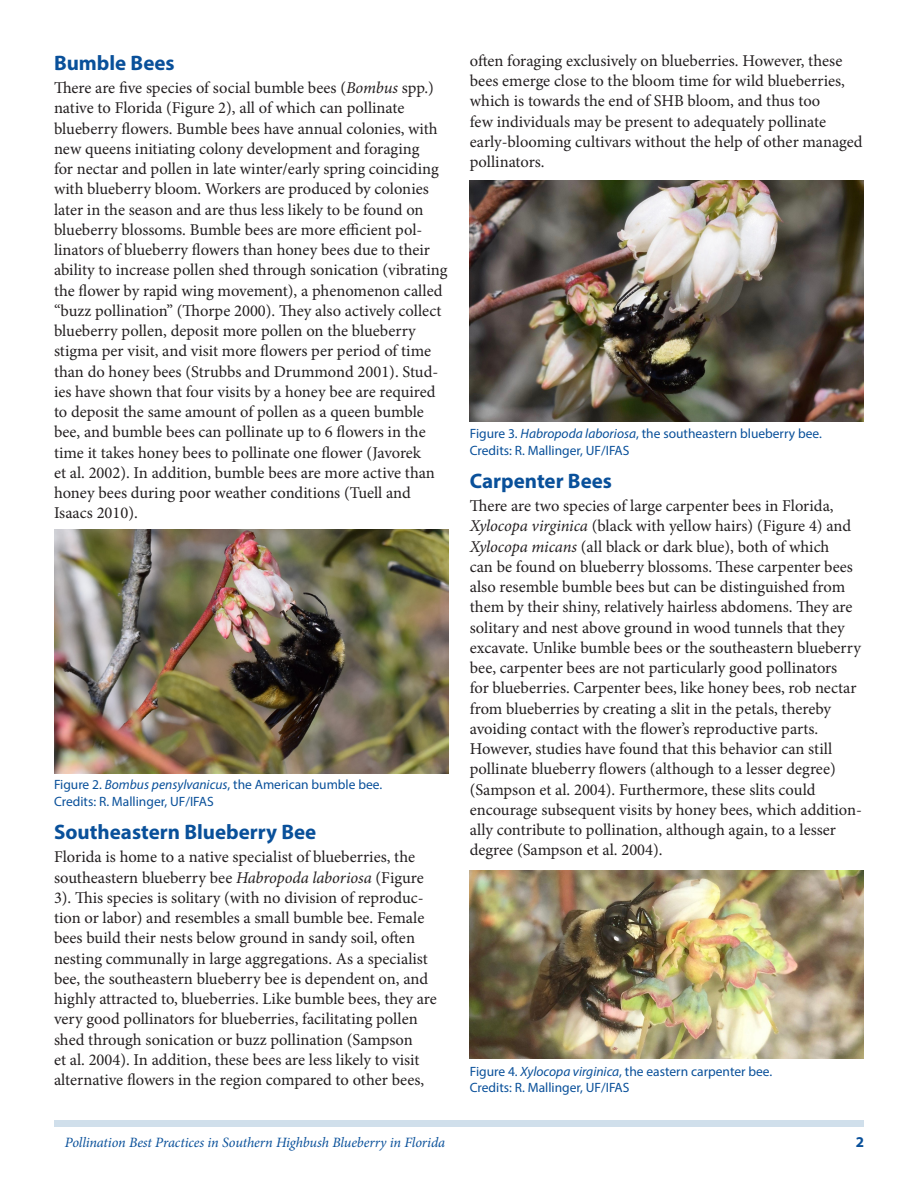
<style>
.page{position:relative;width:918px;height:1188px;background:#fff}
.page>*{position:absolute;margin:0;border:0;box-sizing:border-box;transform-origin:0 0}
.SectionHeading1{font:700 21px "Myriad Pro";color:#09509a}
.Paragraph{font:16.5px/20.2px "Minion Pro";color:#231f20}
.t1{font:700 15px "Myriad Pro";color:#09509a}
.RunningTitleItalics{font:italic 14.25px "Minion Pro";letter-spacing:-.01em;color:#09509a}
.FigureCaption{font:13.5px "Myriad Pro";color:#09509a}
.s1{font-style:italic}
</style>
<div class="page">
<div style="left:54px;top:1120px;width:810px;height:7px;background:#d0dfeb"></div>
<img style="left:54px;top:529px;width:394px;height:244px">
<img style="left:470px;top:180px;width:394px;height:242px">
<img style="left:470px;top:870px;width:394px;height:188px">
<p class="SectionHeading1" style="left:54px;top:49px;width:122px">Bumble Bees</p>
<p class="Paragraph" style="left:54px;top:78px;width:395px">There are five species of social bumble bees (<span class="s1">Bombus</span> spp.) native to Florida (Figure 2), all of which can pollinate blueberry flowers. Bumble bees have annual colonies, with new queens initiating colony development and foraging<br>for nectar and pollen in late winter/early spring coinciding with blueberry bloom. Workers are produced by colonies later in the season and are thus less likely to be found on blueberry blossoms. Bumble bees are more efficient pol&shy;linators of blueberry flowers than honey bees due to their ability to increase pollen shed through sonication (vibrating the flower by rapid wing movement), a phenomenon called “buzz pollination” (Thorpe 2000). They also actively collect blueberry pollen, deposit more pollen on the blueberry stigma per visit, and visit more flowers per period of time than do honey bees (Strubbs and Drummond 2001). Stud&shy;ies have shown that four visits by a honey bee are required to deposit the same amount of pollen as a queen bumble bee, and bumble bees can pollinate up to 6 flowers in the time it takes honey bees to pollinate one flower (Javorek<br>et al. 2002). In addition, bumble bees are more active than honey bees during poor weather conditions (Tuell and Isaacs 2010).</p>
<p class="FigureCaption" style="left:54px;top:776px;width:330px">Figure 2. <span class="s1">Bombus pensylvanicus</span>, the American bumble bee.</p>
<p class="FigureCaption" style="left:54px;top:793px;width:161px">Credits: R. Mallinger, UF/IFAS</p>
<p class="SectionHeading1" style="left:54px;top:818px;width:264px">Southeastern Blueberry Bee</p>
<p class="Paragraph" style="left:54px;top:847px;width:384px">Florida is home to a native specialist of blueberries, the southeastern blueberry bee <span class="s1">Habropoda laboriosa</span> (Figure 3). This species is solitary (with no division of reproduc&shy;tion or labor) and resembles a small bumble bee. Female bees build their nests below ground in sandy soil, often nesting communally in large aggregations. As a specialist bee, the southeastern blueberry bee is dependent on, and highly attracted to, blueberries. Like bumble bees, they are very good pollinators for blueberries, facilitating pollen shed through sonication or buzz pollination (Sampson<br>et al. 2004). In addition, these bees are less likely to visit alternative flowers in the region compared to other bees,</p>
<p class="Paragraph" style="left:470px;top:51px;width:394px">often foraging exclusively on blueberries. However, these bees emerge close to the bloom time for wild blueberries, which is towards the end of SHB bloom, and thus too<br>few individuals may be present to adequately pollinate early-blooming cultivars without the help of other managed pollinators.</p>
<p class="FigureCaption" style="left:470px;top:425px;width:354px">Figure 3. <span class="s1">Habropoda laboriosa</span>, the southeastern blueberry bee.</p>
<p class="FigureCaption" style="left:470px;top:442px;width:161px">Credits: R. Mallinger, UF/IFAS</p>
<p class="SectionHeading1" style="left:470px;top:467px;width:144px">Carpenter Bees</p>
<p class="Paragraph" style="left:470px;top:496px;width:394px">There are two species of large carpenter bees in Florida, <span class="s1">Xylocopa virginica</span> (black with yellow hairs) (Figure 4) and <span class="s1">Xylocopa micans</span> (all black or dark blue), both of which<br>can be found on blueberry blossoms. These carpenter bees also resemble bumble bees but can be distinguished from them by their shiny, relatively hairless abdomens. They are solitary and nest above ground in wood tunnels that they excavate. Unlike bumble bees or the southeastern blueberry bee, carpenter bees are not particularly good pollinators<br>for blueberries. Carpenter bees, like honey bees, rob nectar from blueberries by creating a slit in the petals, thereby avoiding contact with the flower’s reproductive parts.<br>However, studies have found that this behavior can still pollinate blueberry flowers (although to a lesser degree) (Sampson et al. 2004). Furthermore, these slits could encourage subsequent visits by honey bees, which addition&shy;ally contribute to pollination, although again, to a lesser degree (Sampson et al. 2004).</p>
<p class="FigureCaption" style="left:470px;top:1063px;width:304px">Figure 4. <span class="s1">Xylocopa virginica</span>, the eastern carpenter bee.</p>
<p class="FigureCaption" style="left:470px;top:1079px;width:161px">Credits: R. Mallinger, UF/IFAS</p>
<p class="RunningTitleItalics" style="left:65px;top:1133px;width:382px">Pollination Best Practices in Southern Highbush Blueberry in Florida</p>
<p class="t1" style="left:856px;top:1133px;width:10px">2</p>
</div>
